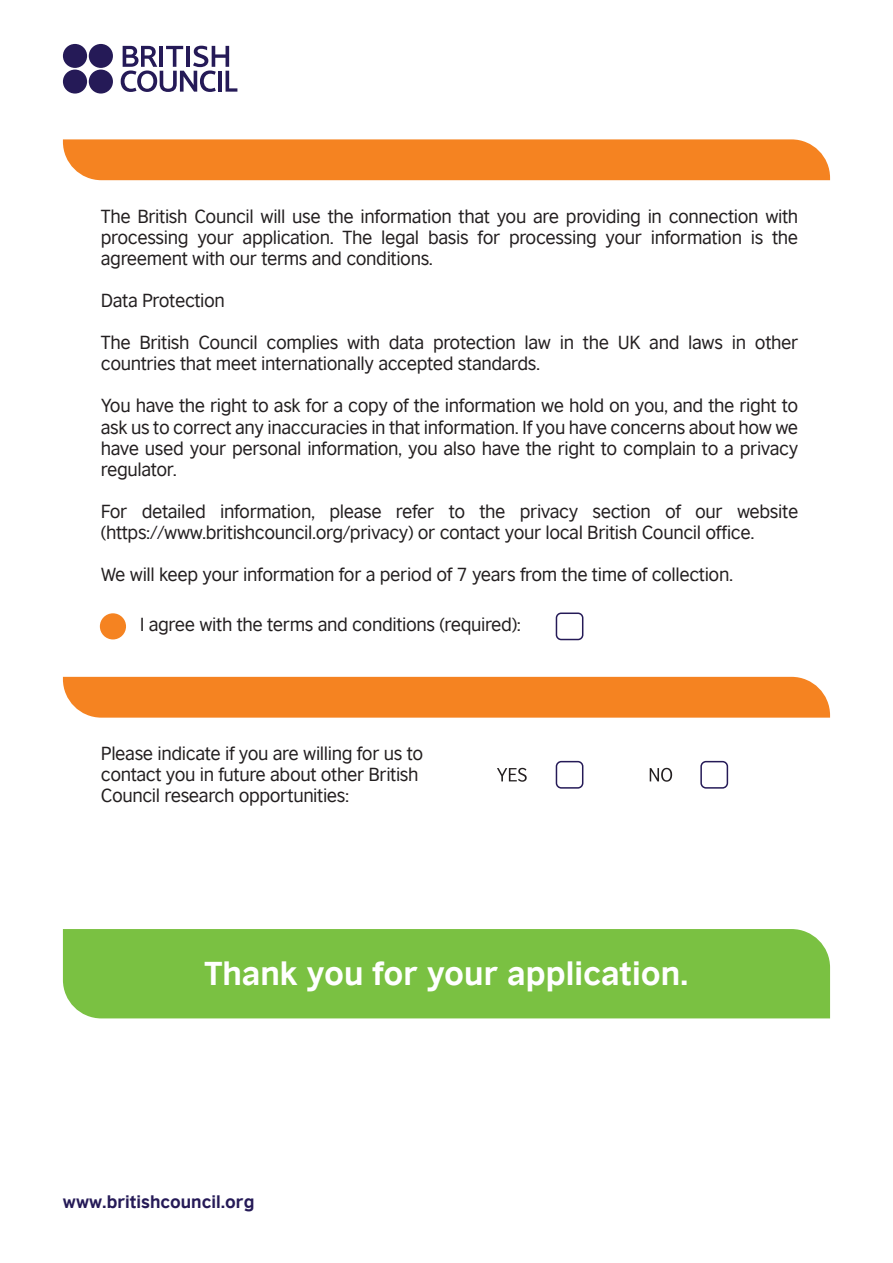
<style>
.page{position:relative;width:893px;height:1263px;background:#fff}
.page>*{position:absolute;margin:0;border:0;box-sizing:border-box;transform-origin:0 0}
.t1{font:700 31.5px "British Council Sans";color:#fff}
.t2{font:18px/21px "British Council Sans";letter-spacing:-.02em;color:#231f20}
.t3{font:700 16.95px "British Council Sans";color:#251a57}
</style>
<div class="page">
<svg style="left:121px;top:46px;width:116px;height:46px"></svg>
<div style="left:63px;top:44px;width:24px;height:24px;background:#251a57;border-radius:50%"></div>
<div style="left:89px;top:44px;width:24px;height:24px;background:#251a57;border-radius:50%"></div>
<div style="left:63px;top:70px;width:24px;height:24px;background:#251a57;border-radius:50%"></div>
<div style="left:89px;top:70px;width:24px;height:24px;background:#251a57;border-radius:50%"></div>
<div style="left:63px;top:139px;width:767px;height:41px;background:#f58321"></div>
<div style="left:556px;top:612px;width:27px;height:28px;border:2px solid #251a57;border-radius:5px"></div>
<div style="left:100px;top:613px;width:26px;height:26px;background:#f58321;border-radius:50%"></div>
<div style="left:63px;top:677px;width:767px;height:41px;background:#f58321"></div>
<div style="left:556px;top:761px;width:27px;height:28px;border:2px solid #251a57;border-radius:5px"></div>
<div style="left:700px;top:761px;width:28px;height:28px;border:2px solid #251a57;border-radius:5px"></div>
<svg style="left:497px;top:768px;width:30px;height:14px"></svg>
<svg style="left:650px;top:768px;width:22px;height:14px"></svg>
<div style="left:63px;top:929px;width:767px;height:89px;background:#7ac142"></div>
<p class="t2" style="left:101px;top:205px;width:699px;text-align:justify">The British Council will use the information that you are providing in connection with processing your application. The legal basis for processing your information is the agreement with our terms and conditions.</p>
<p class="t2" style="left:101px;top:289px;width:126px">Data Protection</p>
<p class="t2" style="left:101px;top:331px;width:699px">The British Council complies with data protection law in the UK and laws in other countries that meet internationally accepted standards.</p>
<p class="t2" style="left:101px;top:394px;width:699px;text-align:justify">You have the right to ask for a copy of the information we hold on you, and the right to ask us to correct any inaccuracies in that information. If you have concerns about how we have used your personal information, you also have the right to complain to a privacy regulator.</p>
<p class="t2" style="left:101px;top:499px;width:699px">For detailed information, please refer to the privacy section of our website (https://www.britishcouncil.org/privacy) or contact your local British Council office.</p>
<p class="t2" style="left:101px;top:562px;width:634px">We will keep your information for a period of 7 years from the time of collection.</p>
<p class="t2" style="left:140px;top:613px;width:383px">I agree with the terms and conditions (required):</p>
<p class="t2" style="left:101px;top:741px;width:324px">Please indicate if you are willing for us to contact you in future about other British<br>Council research opportunities:</p>
<h1 class="t1" style="left:204px;top:945px;width:486px">Thank you for your application.</h1>
<p class="t3" style="left:63px;top:1187px;width:193px">www.britishcouncil.org</p>
</div>
